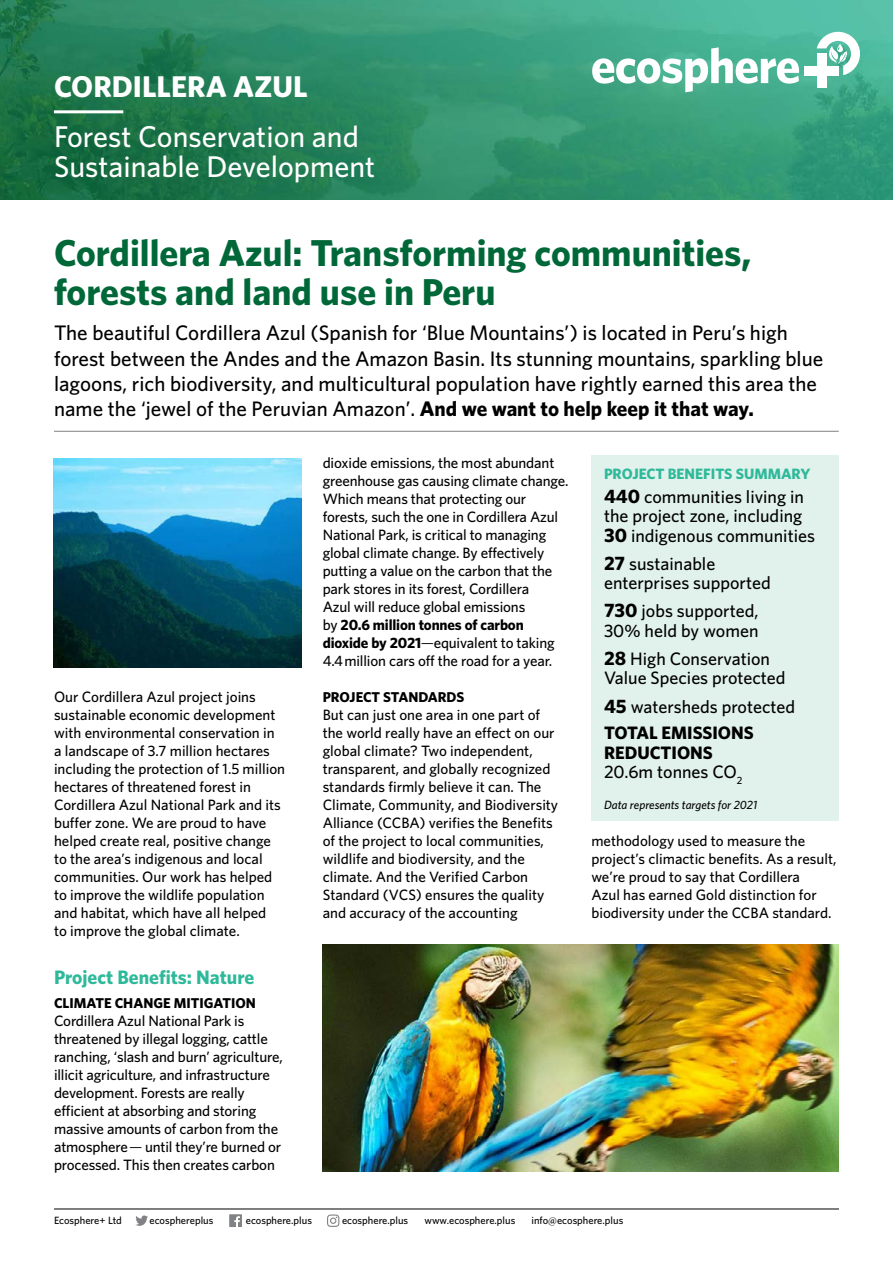
<style>
.page{position:relative;width:893px;height:1263px;background:#fff}
.page>*{position:absolute;margin:0;border:0;box-sizing:border-box;transform-origin:0 0}
.t1{font:700 37.5px/39px "Whitney";color:#006838}
.t2{font:500 30px/30px "Whitney";color:#fff}
.t3{font:700 30px "Whitney";color:#fff}
.t4{font:500 21px/25.2px "Whitney";color:#000}
.t5{font:700 19.5px "Whitney";color:#2eb99a}
.t6{font:500 18px/19.5px "Whitney";color:#000}
.t7{font:700 18px/19.5px "Whitney";color:#000}
.t8{font:500 15px/18px "Whitney";color:#000}
.t9{font:700 15px "Whitney";color:#2eb99a}
.t10{font:700 14.25px "Whitney";color:#000}
.t11{font:italic 500 12px "Whitney";color:#000}
.t12{font:500 10.5px "Whitney";color:#000}
.s1{font-weight:700}
.s2{font-family:"Akzidenz Grotesk BE";font-weight:300}
.s3{font-weight:700;font-size:19.5px}
.s4{font-weight:500}
</style>
<div class="page">
<img style="left:0;top:0;width:893px;height:200px">
<svg style="left:592px;top:47px;width:207px;height:45px"></svg>
<div style="left:817px;top:53px;width:9px;height:35px;background:#fff"></div>
<svg style="left:817px;top:32px;width:43px;height:43px"></svg>
<div style="left:804px;top:66px;width:35px;height:9px;background:#fff"></div>
<hr style="left:54px;top:1209px;width:785px;height:1px;background:#000">
<hr style="left:54px;top:110px;width:69px;height:3px;background:#fff">
<hr style="left:54px;top:431px;width:785px;height:1px;background:#818285">
<img style="left:323px;top:944px;width:516px;height:227px">
<img style="left:54px;top:459px;width:247px;height:208px">
<div style="left:591px;top:456px;width:248px;height:365px;background:#e1f1eb"></div>
<svg style="left:229px;top:1214px;width:13px;height:13px"></svg>
<svg style="left:135px;top:1215px;width:13px;height:11px"></svg>
<svg style="left:327px;top:1214px;width:12px;height:13px"></svg>
<h2 class="t3" style="left:54px;top:69px;width:255px">Cordillera Azul</h2>
<h2 class="t2" style="left:54px;top:121px;width:323px">Forest Conservation and<br>Sustainable Development</h2>
<h1 class="t1" style="left:54px;top:233px;width:699px">Cordillera Azul: Transforming communities, forests and land use in Peru</h1>
<p class="t4" style="left:54px;top:320px;width:771px">The beautiful Cordillera Azul (Spanish for ‘Blue Mountains’) is located in Peru’s high forest between the Andes and the Amazon Basin. Its stunning mountains, sparkling blue lagoons, rich biodiversity, and multicultural population have rightly earned this area the name the ‘jewel of the Peruvian Amazon’. <span class="s1">And we want to help keep it that way.</span></p>
<p class="t8" style="left:54px;top:687px;width:233px">Our Cordillera Azul project joins sustainable economic development with environmental conservation in a landscape of 3.7 million hectares including the protection of 1.5 million hectares of threatened forest in Cordillera Azul National Park and its buffer zone. We are proud to have helped create real, positive change to the area’s indigenous and local communities. Our work has helped to improve the wildlife population and habitat, which have all helped<br>to improve the global climate.</p>
<h3 class="t5" style="left:54px;top:965px;width:202px">Project Benefits: Nature</h3>
<p class="t10" style="left:54px;top:994px;width:201px">climate change mitigation</p>
<p class="t8" style="left:54px;top:1011px;width:230px">Cordillera Azul National Park is threatened by illegal logging, cattle ranching, ‘slash and burn’ agriculture, illicit agriculture, and infrastructure development. Forests are really efficient at absorbing and storing massive amounts of carbon from the atmosphere <span class="s2">—</span> until they’re burned or processed. This then creates carbon</p>
<p class="t8" style="left:323px;top:453px;width:247px">dioxide emissions, the most abundant greenhouse gas causing climate change.<br>Which means that protecting our forests, such the one in Cordillera Azul National Park, is critical to managing global climate change. By effectively putting a value on the carbon that the park stores in its forest, Cordillera<br>Azul will reduce global emissions<br>by <span class="s1">20.6 million tonnes of carbon dioxide by 2021</span><span class="s2">—</span>equivalent to taking 4.4 million cars off the road for a year.</p>
<p class="t10" style="left:323px;top:688px;width:143px">Project stan dards</p>
<p class="t8" style="left:323px;top:705px;width:237px">But can just one area in one part of the world really have an effect on our global climate? Two independent, transparent, and globally recognized standards firmly believe it can. The Climate, Community, and Biodiversity Alliance (CCBA) verifies the Benefits of the project to local communities, wildlife and biodiversity, and the climate. And the Verified Carbon Standard (VCS) ensures the quality and accuracy of the accounting</p>
<p class="t9" style="left:604px;top:465px;width:208px">Project Ben efits Summary</p>
<p class="t6" style="left:604px;top:486px;width:212px"><span class="s3">440</span> communities living in the project zone, including<br><span class="s3">30</span> indigenous communities</p>
<p class="t6" style="left:604px;top:553px;width:168px"><span class="s3">27</span> sustainable enterprises supported</p>
<p class="t6" style="left:604px;top:601px;width:156px"><span class="s3">730</span> jobs supported,<br>30% held by women</p>
<p class="t6" style="left:604px;top:648px;width:183px"><span class="s3">28</span> High Conservation<br>Value Species protected</p>
<p class="t6" style="left:604px;top:692px;width:193px;line-height:26.5px"><span class="s3">45</span> watersheds protected<br><span class="s1">TOTAL</span></p>
<p class="t7" style="left:604px;top:722px;width:151px;text-indent:58px">Emissions<br>Reductions<br><span class="s4">20.6m tonnes CO</span><sub>2</sub></p>
<p class="t11" style="left:604px;top:797px;width:155px">Data represents targets for 2021</p>
<p class="t8" style="left:591px;top:831px;width:247px">methodology used to measure the project’s climactic benefits. As a result, we’re proud to say that Cordillera<br>Azul has earned Gold distinction for biodiversity under the CCBA standard.</p>
<p class="t12" style="left:54px;top:1214px;width:69px">Ecosphere+ Ltd</p>
<p class="t12" style="left:150px;top:1214px;width:65px">ecosphereplus</p>
<p class="t12" style="left:246px;top:1214px;width:68px">ecosphere.plus</p>
<p class="t12" style="left:342px;top:1214px;width:68px">ecosphere.plus</p>
<p class="t12" style="left:424px;top:1214px;width:92px">www.ecosphere.plus</p>
<p class="t12" style="left:531px;top:1214px;width:93px">info@ecosphere.plus</p>
</div>
